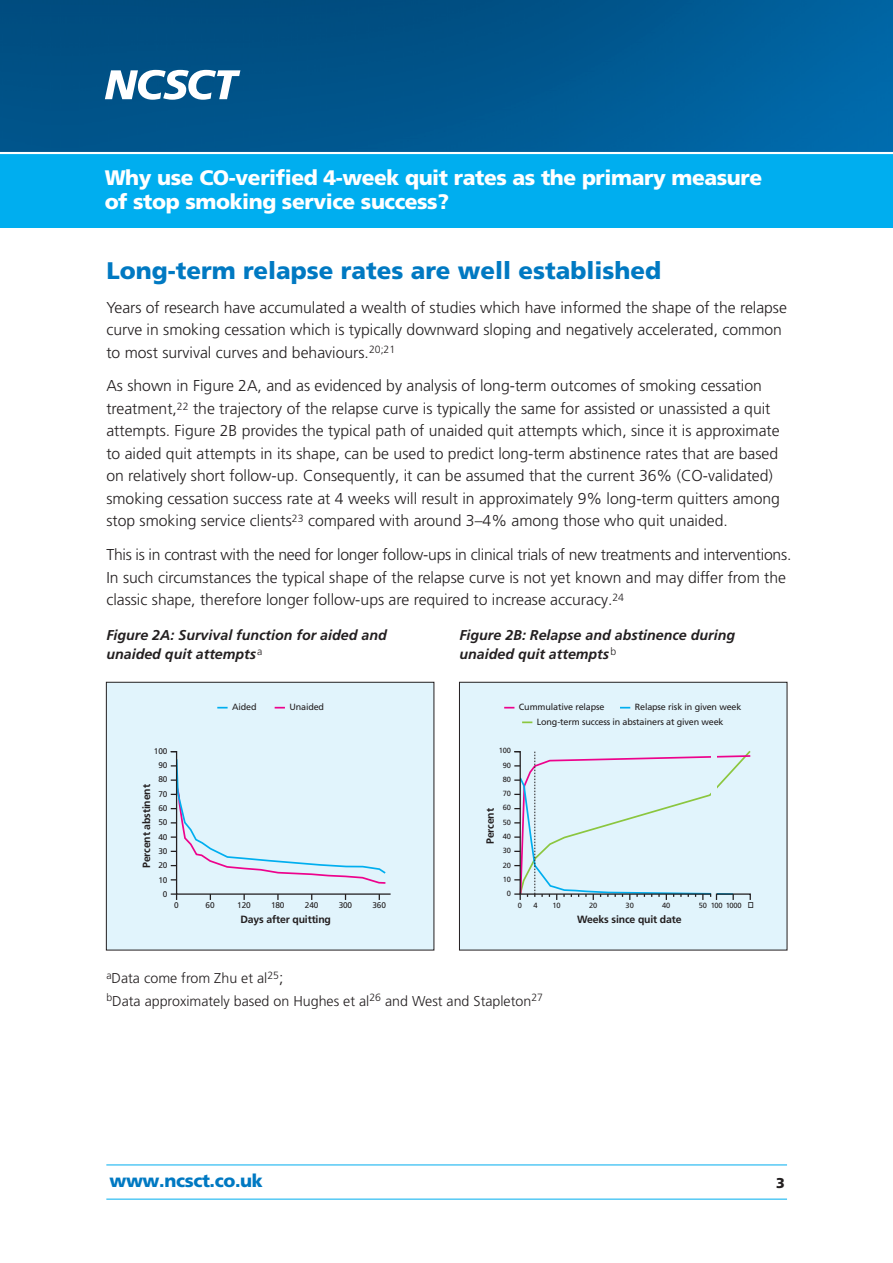
<style>
.page{position:relative;width:893px;height:1263px;background:#fff}
.page>*{position:absolute;margin:0;border:0;box-sizing:border-box;transform-origin:0 0}
.t1{font:900 24px "Frutiger LT Pro";color:#0079c2}
.t2{font:900 21px/24px "Frutiger LT Pro";letter-spacing:-.02em;color:#fff}
.t3{font:900 18px "Frutiger LT Pro";letter-spacing:-.02em;color:#0079c2}
.t4{font:300 15.75px/22.5px "Frutiger LT Pro";color:#231f20}
.t5{font:italic 700 14.25px/19.5px "Frutiger LT Pro";color:#231f20}
.t6{font:300 14.25px/22.5px "Frutiger LT Pro";color:#231f20}
.t7{font:900 14.25px "Frutiger LT Pro";color:#231f20}
.t8{font:700 10.5px "Frutiger";letter-spacing:-.015em;color:#231f20}
.t9{font:9px/14.7px "Frutiger";letter-spacing:-.015em;color:#231f20}
.t10{font:8.25px "Frutiger";letter-spacing:-.015em;color:#231f20}
.t11{font:7.5px "Frutiger";letter-spacing:-.015em;color:#231f20}
.s1{font-size:15.75px}
</style>
<div class="page">
<div style="left:0;top:0;width:892px;height:227px;background:#00aeef"></div>
<hr style="left:106px;top:1165px;width:681px;height:1px;background:#00aeef">
<hr style="left:106px;top:1199px;width:681px;height:1px;background:#00aeef">
<img style="left:0;top:0;width:892px;height:152px">
<svg style="left:105px;top:70px;width:135px;height:30px;background:#7ea7c2"></svg>
<hr style="left:0;top:152px;width:892px;height:2px;background:#fff">
<div style="left:106px;top:682px;width:328px;height:268px;background:#e1f4fc"></div>
<div style="left:106px;top:682px;width:328px;height:268px;border:1px solid #231f20"></div>
<div style="left:459px;top:682px;width:328px;height:268px;background:#e1f4fc"></div>
<div style="left:459px;top:682px;width:328px;height:268px;border:1px solid #231f20"></div>
<svg style="left:504px;top:707px;width:10px;height:2px"></svg>
<svg style="left:620px;top:707px;width:10px;height:2px"></svg>
<svg style="left:170px;top:751px;width:221px;height:149px"></svg>
<svg style="left:217px;top:707px;width:10px;height:2px"></svg>
<svg style="left:275px;top:707px;width:10px;height:2px"></svg>
<svg style="left:514px;top:750px;width:237px;height:150px"></svg>
<h2 class="t2" style="left:105px;top:168px;width:659px">Why use CO-verified 4-week quit rates as the primary measure of stop smoking service success?</h2>
<h1 class="t1" style="left:106px;top:262px;width:556px">Long-term relapse rates are well established</h1>
<p class="t4" style="left:106px;top:298px;width:682px">Years of research have accumulated a wealth of studies which have informed the shape of the relapse curve in smoking cessation which is typically downward sloping and negatively accelerated, common to most survival curves and behaviours.<sup>20;21</sup></p>
<p class="t4" style="left:106px;top:377px;width:675px">As shown in Figure 2A, and as evidenced by analysis of long-term outcomes of smoking cessation treatment,<sup>22</sup> the trajectory of the relapse curve is typically the same for assisted or unassisted a quit attempts. Figure 2B provides the typical path of unaided quit attempts which, since it is approximate to aided quit attempts in its shape, can be used to predict long-term abstinence rates that are based on relatively short follow-up. Consequently, it can be assumed that the current 36% (CO-validated) smoking cessation success rate at 4 weeks will result in approximately 9% long-term quitters among stop smoking service clients<sup>23</sup> compared with around 3–4% among those who quit unaided.</p>
<p class="t4" style="left:106px;top:545px;width:686px">This is in contrast with the need for longer follow-ups in clinical trials of new treatments and interventions.<br>In such circumstances the typical shape of the relapse curve is not yet known and may differ from the classic shape, therefore longer follow-ups are required to increase accuracy.<sup>24</sup></p>
<p class="t5" style="left:106px;top:627px;width:282px">Figure 2A: Survival function for aided and unaided quit attempts<sup>a</sup></p>
<p class="t5" style="left:459px;top:627px;width:277px">Figure 2B: Relapse and abstinence during unaided quit attempts<sup>b</sup></p>
<p class="t9" style="left:232px;top:701px;width:26px">Aided</p>
<p class="t9" style="left:289px;top:701px;width:36px">Unaided</p>
<p class="t9" style="left:519px;top:701px;width:87px">Cummulative relapse</p>
<p class="t9" style="left:537px;top:701px;width:206px;text-indent:98px">Relapse risk in given week<br>Long-term success in abstainers at given week</p>
<p class="t10" style="left:154px;top:748px;width:15px">100</p>
<p class="t11" style="left:499px;top:748px;width:14px">100</p>
<p class="t10" style="left:158px;top:762px;width:11px">90</p>
<p class="t11" style="left:503px;top:762px;width:10px">90</p>
<p class="t8" style="left:142px;top:868px;width:85px;rotate:-90deg">Percent abstinent</p>
<p class="t10" style="left:158px;top:776px;width:11px">80</p>
<p class="t10" style="left:158px;top:791px;width:11px">70</p>
<p class="t10" style="left:158px;top:805px;width:11px">60</p>
<p class="t10" style="left:158px;top:819px;width:11px">50</p>
<p class="t10" style="left:158px;top:833px;width:11px">40</p>
<p class="t10" style="left:158px;top:848px;width:11px">30</p>
<p class="t10" style="left:158px;top:862px;width:11px">20</p>
<p class="t8" style="left:486px;top:844px;width:37px;rotate:-90deg">Percent</p>
<p class="t11" style="left:503px;top:776px;width:10px">80</p>
<p class="t11" style="left:503px;top:791px;width:10px">70</p>
<p class="t11" style="left:503px;top:805px;width:10px">60</p>
<p class="t11" style="left:503px;top:819px;width:10px">50</p>
<p class="t11" style="left:503px;top:833px;width:10px">40</p>
<p class="t11" style="left:503px;top:848px;width:10px">30</p>
<p class="t11" style="left:503px;top:862px;width:10px">20</p>
<p class="t10" style="left:158px;top:876px;width:11px">10</p>
<p class="t11" style="left:503px;top:876px;width:10px">10</p>
<p class="t10" style="left:163px;top:891px;width:6px">0</p>
<p class="t11" style="left:507px;top:891px;width:6px">0</p>
<p class="t10" style="left:174px;top:902px;width:6px">0</p>
<p class="t10" style="left:206px;top:902px;width:11px">60</p>
<p class="t10" style="left:237px;top:902px;width:15px">120</p>
<p class="t10" style="left:271px;top:902px;width:15px">180</p>
<p class="t10" style="left:305px;top:902px;width:15px">240</p>
<p class="t10" style="left:339px;top:902px;width:15px">300</p>
<p class="t10" style="left:372px;top:902px;width:15px">360</p>
<p class="t11" style="left:518px;top:902px;width:6px">0</p>
<p class="t11" style="left:533px;top:902px;width:6px">4</p>
<p class="t11" style="left:710px;top:902px;width:32px">100 1000</p>
<p class="t11" style="left:552px;top:902px;width:10px">10</p>
<p class="t11" style="left:589px;top:902px;width:10px">20</p>
<p class="t11" style="left:625px;top:902px;width:10px">30</p>
<p class="t11" style="left:662px;top:902px;width:10px">40</p>
<p class="t11" style="left:698px;top:902px;width:10px">50</p>
<p class="t8" style="left:240px;top:915px;width:92px">Days after quitting</p>
<p class="t8" style="left:577px;top:915px;width:106px">Weeks since quit date</p>
<p class="t6" style="left:106px;top:969px;width:438px"><sup>a</sup>Data come from Zhu et al<sup>25</sup><span class="s1">;<br></span><sup>b</sup>Data approximately based on Hughes et al<sup>26</sup> and West and Stapleton<sup>27</sup></p>
<p class="t3" style="left:109px;top:1174px;width:155px">www.ncsct.co.uk</p>
<p class="t7" style="left:776px;top:1178px;width:10px">3</p>
</div>
